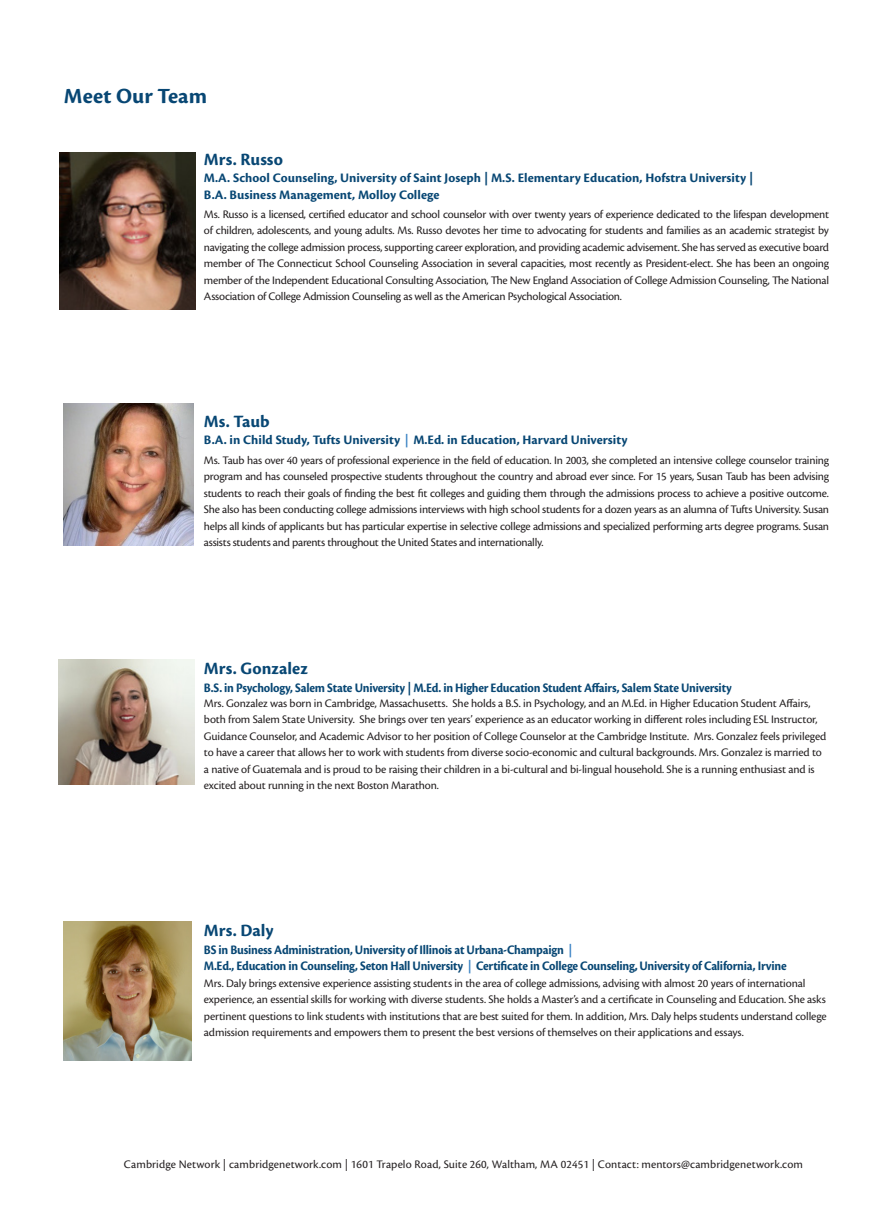
<style>
.page{position:relative;width:893px;height:1212px;background:#fff}
.page>*{position:absolute;margin:0;border:0;box-sizing:border-box;transform-origin:0 0}
.t1{font:700 22.5px "Cronos Pro";letter-spacing:.005em;color:#084774}
.t2{font:700 18px "Cronos Pro";letter-spacing:.005em;color:#084774}
.t3{font:700 13.5px "Cronos Pro";letter-spacing:-.015em;color:#084774;scale:.93 1}
.t4{font:700 13.5px "Cronos Pro";letter-spacing:-.015em;color:#084774}
.t5{font:12px/16.5px "Cronos Pro";letter-spacing:-.01em;color:#231f20;text-align:justify}
.t6{font:12px "Cronos Pro";letter-spacing:.01em;color:#231f20}
.s1{color:#3e85c5}
</style>
<div class="page">
<img style="left:64px;top:403px;width:130px;height:143px">
<img style="left:64px;top:921px;width:128px;height:140px">
<img style="left:60px;top:152px;width:136px;height:157px">
<img style="left:58px;top:659px;width:137px;height:125px">
<p class="t1" style="left:64px;top:83px;width:145px">Meet Our Team</p>
<p class="t2" style="left:204px;top:149px;width:81px">Mrs. Russo</p>
<p class="t4" style="left:204px;top:170px;width:551px">M.A. School Counseling, University of Saint Joseph | M.S. Elementary Education, Hofstra University |</p>
<p class="t4" style="left:204px;top:187px;width:237px">B.A. Business Management, Molloy College</p>
<p class="t5" style="left:204px;top:206px;width:627px">Ms. Russo is a licensed, certified educator and school counselor with over twenty years of experience dedicated to the lifespan development of children, adolescents, and young adults. Ms. Russo devotes her time to advocating for students and families as an academic strategist by navigating the college admission process, supporting career exploration, and providing academic advisement. She has served as executive board member of The Connecticut School Counseling Association in several capacities, most recently as President-elect. She has been an ongoing member of the Independent Educational Consulting Association, The New England Association of College Admission Counseling, The National Association of College Admission Counseling as well as the American Psychological Association.</p>
<p class="t2" style="left:204px;top:411px;width:67px">Ms. Taub</p>
<p class="t4" style="left:204px;top:432px;width:425px">B.A. in Child Study, Tufts University <span class="s1">|</span> M.Ed. in Education, Harvard University</p>
<p class="t5" style="left:204px;top:452px;width:627px">Ms. Taub has over 40 years of professional experience in the field of education. In 2003, she completed an intensive college counselor training program and has counseled prospective students throughout the country and abroad ever since. For 15 years, Susan Taub has been advising students to reach their goals of finding the best fit colleges and guiding them through the admissions process to achieve a positive outcome.<br>She also has been conducting college admissions interviews with high school students for a dozen years as an alumna of Tufts University. Susan helps all kinds of applicants but has particular expertise in selective college admissions and specialized performing arts degree programs. Susan assists students and parents throughout the United States and internationally.</p>
<p class="t2" style="left:204px;top:658px;width:105px">Mrs. Gonzalez</p>
<p class="t3" style="left:204px;top:680px;width:569px">B.S. in Psychology, Salem State University | M.Ed. in Higher Education Student Affairs, Salem State University</p>
<p class="t5" style="left:204px;top:695px;width:624px;text-align:left">Mrs. Gonzalez was born in Cambridge, Massachusetts. She holds a B.S. in Psychology, and an M.Ed. in Higher Education Student Affairs, both from Salem State University. She brings over ten years’ experience as an educator working in different roles including ESL Instructor, Guidance Counselor, and Academic Advisor to her position of College Counselor at the Cambridge Institute. Mrs. Gonzalez feels privileged to have a career that allows her to work with students from diverse socio-economic and cultural backgrounds. Mrs. Gonzalez is married to a native of Guatemala and is proud to be raising their children in a bi-cultural and bi-lingual household. She is a running enthusiast and is excited about running in the next Boston Marathon.</p>
<p class="t2" style="left:204px;top:920px;width:71px">Mrs. Daly</p>
<p class="t3" style="left:204px;top:942px;width:398px">BS in Business Administration, University of Illinois at Urbana-Champaign <span class="s1">|</span></p>
<p class="t3" style="left:204px;top:958px;width:628px">M.Ed., Education in Counseling, Seton Hall University <span class="s1">|</span> Certificate in College Counseling, University of California, Irvine</p>
<p class="t5" style="left:204px;top:975px;width:624px;text-align:left">Mrs. Daly brings extensive experience assisting students in the area of college admissions, advising with almost 20 years of international experience, an essential skills for working with diverse students. She holds a Master’s and a certificate in Counseling and Education. She asks pertinent questions to link students with institutions that are best suited for them. In addition, Mrs. Daly helps students understand college admission requirements and empowers them to present the best versions of themselves on their applications and essays.</p>
<p class="t6" style="left:124px;top:1157px;width:680px">Cambridge Network | cambridgenetwork.com | 1601 Trapelo Road, Suite 260, Waltham, MA 02451 | Contact: mentors@cambridgenetwork.com</p>
</div>
